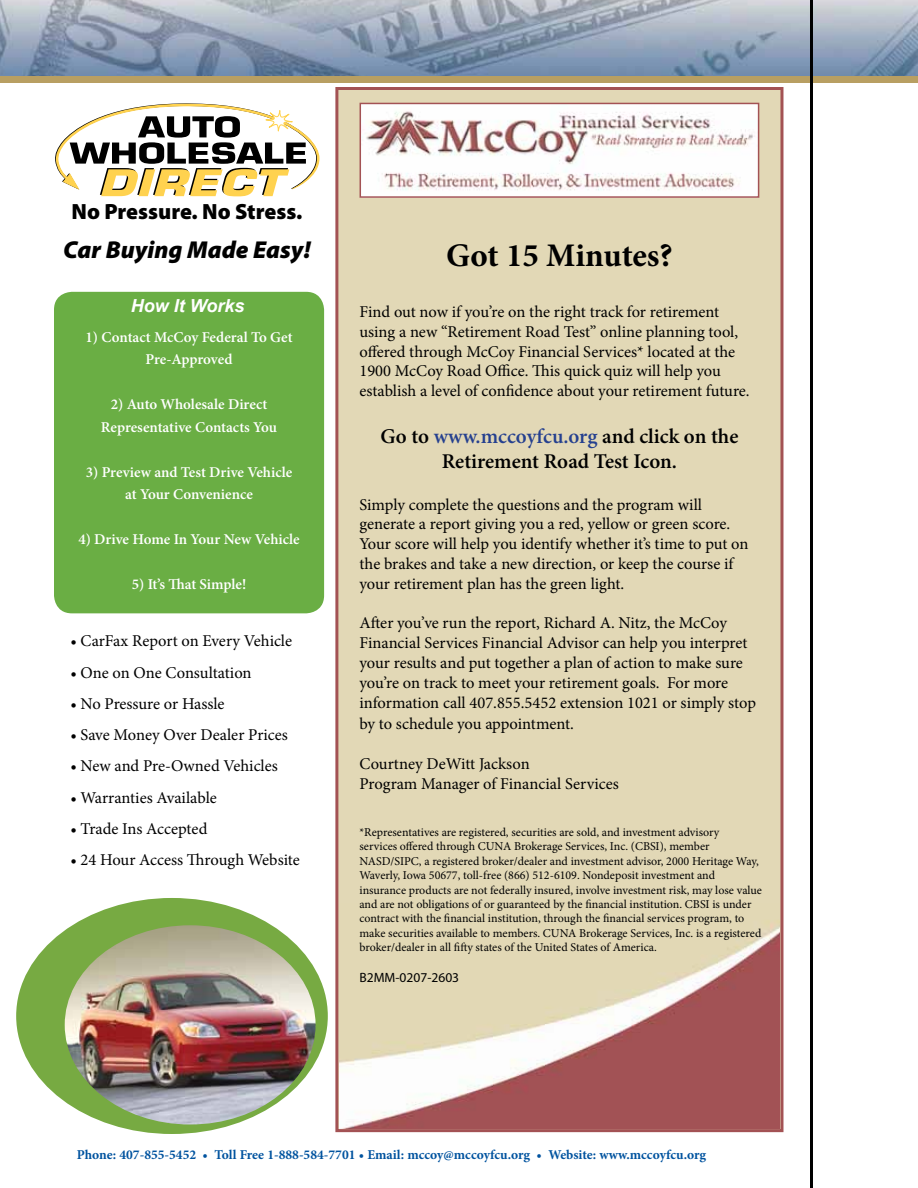
<style>
.page{position:relative;width:918px;height:1188px;background:#fff}
.page>*{position:absolute;margin:0;border:0;box-sizing:border-box;transform-origin:0 0}
.t1{font:700 33px "Minion Pro";color:#000}
.t2{font:italic 900 24.6px "Myriad Pro";color:#000}
.t3{font:900 22.05px "Myriad Pro";color:#000}
.t4{font:600 21px/25.2px "Minion Pro";color:#000;text-align:center}
.t5{font:italic 700 18px "Arial";color:#fff}
.t6{font:16.5px/19.8px "Minion Pro";color:#000}
.t7{font:600 15px/22.5px "Minion Pro";letter-spacing:-.005em;color:#fff;text-align:center}
.t8{font:700 13.5px "Minion Pro";color:#00539f}
.t9{font:13.5px "Myriad Pro";color:#000}
.t10{font:12px/14.4px "Minion Pro";color:#000}
.s1{color:#25408f}
</style>
<div class="page">
<img style="left:0;top:0;width:918px;height:83px">
<div style="left:335px;top:87px;width:448px;height:1045px;background:#e2d8b6;border:3px solid #a35254"></div>
<img style="left:339px;top:903px;width:441px;height:226px">
<hr style="left:810px;top:0;width:3px;height:1188px;background:#000">
<div style="left:54px;top:292px;width:270px;height:321px;background:#6aae44;border-radius:18px"></div>
<div style="left:16px;top:898px;width:312px;height:236px;background:#77aa42;border-radius:50%"></div>
<img style="left:65px;top:925px;width:251px;height:200px">
<svg style="left:55px;top:103px;width:264px;height:93px"></svg>
<img style="left:363px;top:106px;width:393px;height:89px">
<div style="left:360px;top:103px;width:399px;height:95px;border:2px solid #a35254"></div>
<h3 class="t3" style="left:72px;top:196px;width:232px">No Pressure. No Stress.</h3>
<h2 class="t2" style="left:63px;top:233px;width:249px">Car Buying Made Easy!</h2>
<p class="t5" style="left:131px;top:294px;width:115px">How It Works</p>
<p class="t7" style="left:86px;top:326px;width:209px">1) Contact McCoy Federal To Get<br>Pre-Approved</p>
<p class="t7" style="left:101px;top:393px;width:178px">2) Auto Wholesale Direct<br>Representative Contacts You</p>
<p class="t7" style="left:86px;top:461px;width:208px">3) Preview and Test Drive Vehicle at Your Convenience</p>
<p class="t7" style="left:78px;top:528px;width:223px">4) Drive Home In Your New Vehicle</p>
<p class="t7" style="left:132px;top:573px;width:116px">5) It’s That Simple!</p>
<p class="t6" style="left:70px;top:631px;width:223px">• CarFax Report on Every Vehicle</p>
<p class="t6" style="left:70px;top:663px;width:183px">• One on One Consultation</p>
<p class="t6" style="left:70px;top:694px;width:156px">• No Pressure or Hassle</p>
<p class="t6" style="left:70px;top:725px;width:219px">• Save Money Over Dealer Prices</p>
<p class="t6" style="left:70px;top:756px;width:209px">• New and Pre-Owned Vehicles</p>
<p class="t6" style="left:70px;top:787px;width:148px">• Warranties Available</p>
<p class="t6" style="left:70px;top:819px;width:139px">• Trade Ins Accepted</p>
<p class="t6" style="left:70px;top:850px;width:231px">• 24 Hour Access Through Website</p>
<h1 class="t1" style="left:446px;top:232px;width:228px">Got 15 Minutes?</h1>
<p class="t6" style="left:359px;top:302px;width:392px">Find out now if you’re on the right track for retirement using a new “Retirement Road Test” online planning tool, offered through McCoy Financial Services* located at the 1900 McCoy Road Office. This quick quiz will help you establish a level of confidence about your retirement future.</p>
<p class="t4" style="left:380px;top:424px;width:359px">Go to <span class="s1">www.mccoyfcu.org</span> and click on the<br>Retirement Road Test Icon.</p>
<p class="t6" style="left:359px;top:495px;width:391px">Simply complete the questions and the program will generate a report giving you a red, yellow or green score.<br>Your score will help you identify whether it’s time to put on the brakes and take a new direction, or keep the course if your retirement plan has the green light.</p>
<p class="t6" style="left:359px;top:613px;width:398px">After you’ve run the report, Richard A. Nitz, the McCoy Financial Services Financial Advisor can help you interpret your results and put together a plan of action to make sure you’re on track to meet your retirement goals. For more information call 407.855.5452 extension 1021 or simply stop</p>
<p class="t6" style="left:359px;top:714px;width:216px">by to schedule you appointment.</p>
<p class="t6" style="left:359px;top:754px;width:261px">Courtney DeWitt Jackson<br>Program Manager of Financial Services</p>
<p class="t10" style="left:359px;top:825px;width:404px">*Representatives are registered, securities are sold, and investment advisory<br>services offered through CUNA Brokerage Services, Inc. (CBSI), member NASD/SIPC, a registered broker/dealer and investment advisor, 2000 Heritage Way, Waverly, Iowa 50677, toll-free (866) 512-6109. Nondeposit investment and insurance products are not federally insured, involve investment risk, may lose value and are not obligations of or guaranteed by the financial institution. CBSI is under contract with the financial institution, through the financial services program, to make securities available to members. CUNA Brokerage Services, Inc. is a registered broker/dealer in all fifty states of the United States of America.</p>
<p class="t9" style="left:359px;top:969px;width:101px">B2MM-0207-2603</p>
<p class="t8" style="left:77px;top:1145px;width:631px">Phone: 407-855-5452 • Toll Free 1-888-584-7701 • Email: mccoy@mccoyfcu.org • Website: www.mccoyfcu.org</p>
</div>
